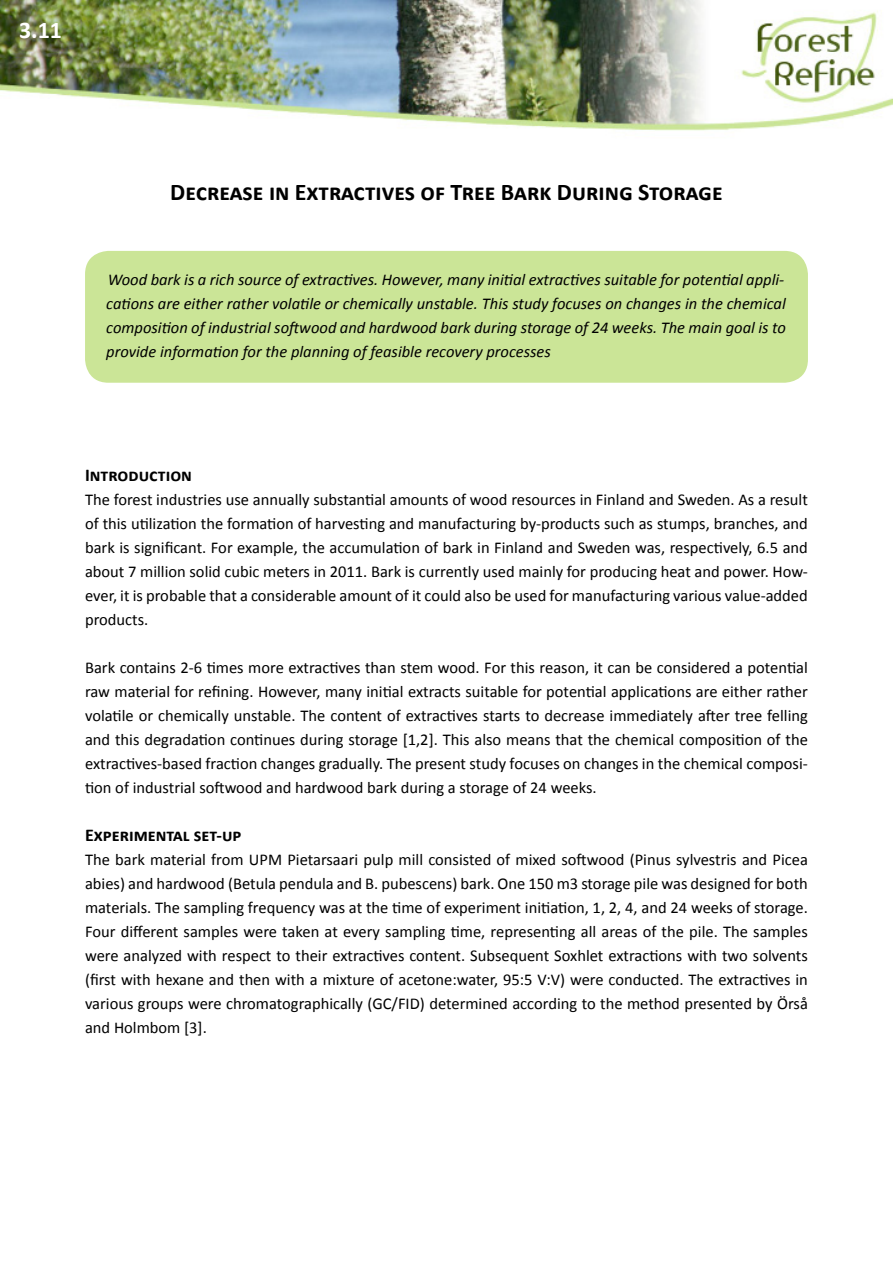
<style>
.page{position:relative;width:893px;height:1263px;background:#fff}
.page>*{position:absolute;margin:0;border:0;box-sizing:border-box;transform-origin:0 0}
.t1{font:700 24px "Calibri";color:#000}
.t2{font:700 24px "Calibri";color:#fff}
.t3{font:700 18px "Calibri";color:#000}
.t4{font:16.5px/24px "Calibri";color:#000;text-align:justify}
.t5{font:italic 16.5px/24px "Calibri";color:#000;text-align:justify}
</style>
<div class="page">
<img style="left:0;top:0;width:893px;height:131px">
<div style="left:85px;top:251px;width:723px;height:132px;background:#cbe597;border-radius:23px"></div>
<h1 class="t2" style="left:19px;top:15px;width:44px">3.11</h1>
<h1 class="t1" style="left:170px;top:177px;width:554px">Decrease in Extractives of Tree Bark During Storage</h1>
<p class="t5" style="left:106px;top:266px;width:681px">Wood bark is a rich source of extractives. However, many initial extractives suitable for potential appli&shy;cations are either rather volatile or chemically unstable. This study focuses on changes in the chemical composition of industrial softwood and hardwood bark during storage of 24 weeks. The main goal is to provide information for the planning of feasible recovery processes</p>
<p class="t3" style="left:85px;top:464px;width:108px">Introduction</p>
<p class="t4" style="left:85px;top:488px;width:724px">The forest industries use annually substantial amounts of wood resources in Finland and Sweden. As a result of this utilization the formation of harvesting and manufacturing by-products such as stumps, branches, and bark is significant. For example, the accumulation of bark in Finland and Sweden was, respectively, 6.5 and about 7 million solid cubic meters in 2011. Bark is currently used mainly for producing heat and power. How&shy;ever, it is probable that a considerable amount of it could also be used for manufacturing various value-added products.</p>
<p class="t4" style="left:85px;top:656px;width:724px">Bark contains 2-6 times more extractives than stem wood. For this reason, it can be considered a potential raw material for refining. However, many initial extracts suitable for potential applications are either rather volatile or chemically unstable. The content of extractives starts to decrease immediately after tree felling and this degradation continues during storage [1,2]. This also means that the chemical composition of the extractives-based fraction changes gradually. The present study focuses on changes in the chemical composi&shy;tion of industrial softwood and hardwood bark during a storage of 24 weeks.</p>
<p class="t3" style="left:85px;top:824px;width:158px">Experimental set-up</p>
<p class="t4" style="left:85px;top:848px;width:724px">The bark material from UPM Pietarsaari pulp mill consisted of mixed softwood (Pinus sylvestris and Picea abies) and hardwood (Betula pendula and B. pubescens) bark. One 150 m3 storage pile was designed for both materials. The sampling frequency was at the time of experiment initiation, 1, 2, 4, and 24 weeks of storage.<br>Four different samples were taken at every sampling time, representing all areas of the pile. The samples were analyzed with respect to their extractives content. Subsequent Soxhlet extractions with two solvents (first with hexane and then with a mixture of acetone:water, 95:5 V:V) were conducted. The extractives in various groups were chromatographically (GC/FID) determined according to the method presented by Örså and Holmbom [3].</p>
</div>
